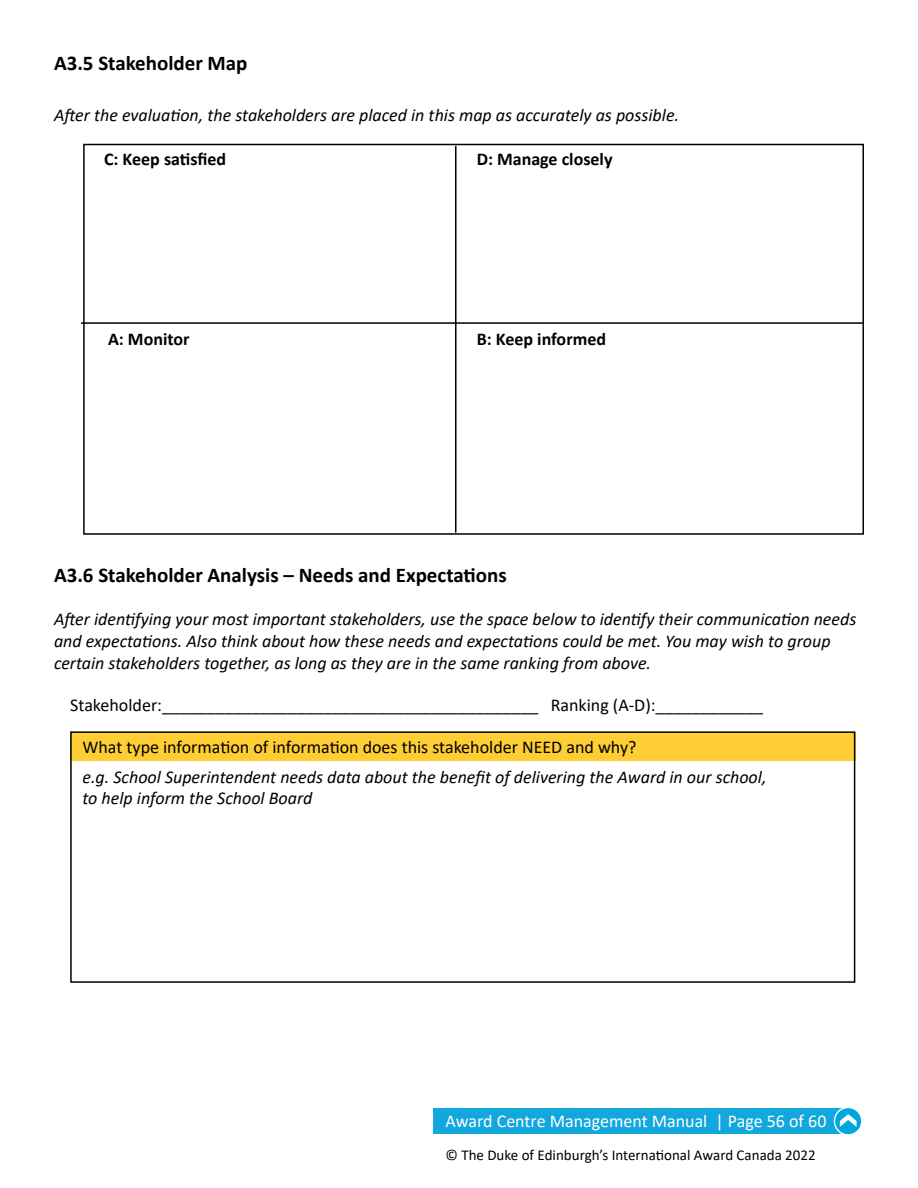
<style>
.page{position:relative;width:918px;height:1188px;background:#fff}
.page>*{position:absolute;margin:0;border:0;box-sizing:border-box;transform-origin:0 0}
.t1{font:700 21px "Calibri";color:#000}
.t2{font:italic 18px/21.6px "Calibri";color:#000}
.t3{font:18px "Calibri";color:#000}
.t4{font:700 18px "Calibri";color:#000}
.t5{font:18px "Calibri";color:#fff}
.t6{font:15px "Calibri";color:#000}
.s1{color:#fff}
</style>
<div class="page">
<div style="left:433px;top:1108px;width:417px;height:26px;background:#12a7dd"></div>
<svg style="left:834px;top:1107px;width:29px;height:29px"></svg>
<svg style="left:840px;top:1114px;width:17px;height:13px"></svg>
<div style="left:70px;top:732px;width:785px;height:29px;background:#ffcd34"></div>
<div style="left:83px;top:144px;width:781px;height:391px;border:2px solid #000"></div>
<hr style="left:81px;top:322px;width:783px;height:2px;background:#000">
<hr style="left:455px;top:146px;width:2px;height:387px;background:#000">
<div style="left:70px;top:731px;width:785px;height:252px;border:2px solid #000"></div>
<p class="t1" style="left:54px;top:48px;width:195px">A3.5 Stakeholder Map</p>
<p class="t2" style="left:54px;top:104px;width:627px">After the evaluation, the stakeholders are placed in this map as accurately as possible.</p>
<p class="t4" style="left:70px;top:146px;width:157px"><span class="s1">Futu</span>C: Keep satisfied</p>
<p class="t4" style="left:477px;top:146px;width:137px">D: Manage closely</p>
<p class="t4" style="left:108px;top:326px;width:83px">A: Monitor</p>
<p class="t4" style="left:477px;top:326px;width:131px">B: Keep informed</p>
<p class="t1" style="left:54px;top:560px;width:454px">A3.6 Stakeholder Analysis – Needs and Expectations</p>
<p class="t2" style="left:54px;top:608px;width:804px">After identifying your most important stakeholders, use the space below to identify their communication needs and expectations. Also think about how these needs and expectations could be met. You may wish to group certain stakeholders together, as long as they are in the same ranking from above.</p>
<p class="t3" style="left:70px;top:692px;width:694px">Stakeholder:__________________________________________ Ranking (A-D):____________</p>
<p class="t3" style="left:82px;top:734px;width:556px">What type information of information does this stakeholder NEED and why?</p>
<p class="t2" style="left:82px;top:765px;width:686px">e.g. School Superintendent needs data about the benefit of delivering the Award in our school, to help inform the School Board</p>
<p class="t5" style="left:446px;top:1109px;width:382px">Award Centre Management Manual | Page 56 of 60</p>
<p class="t6" style="left:446px;top:1145px;width:372px">© The Duke of Edinburgh’s International Award Canada 2022</p>
</div>
